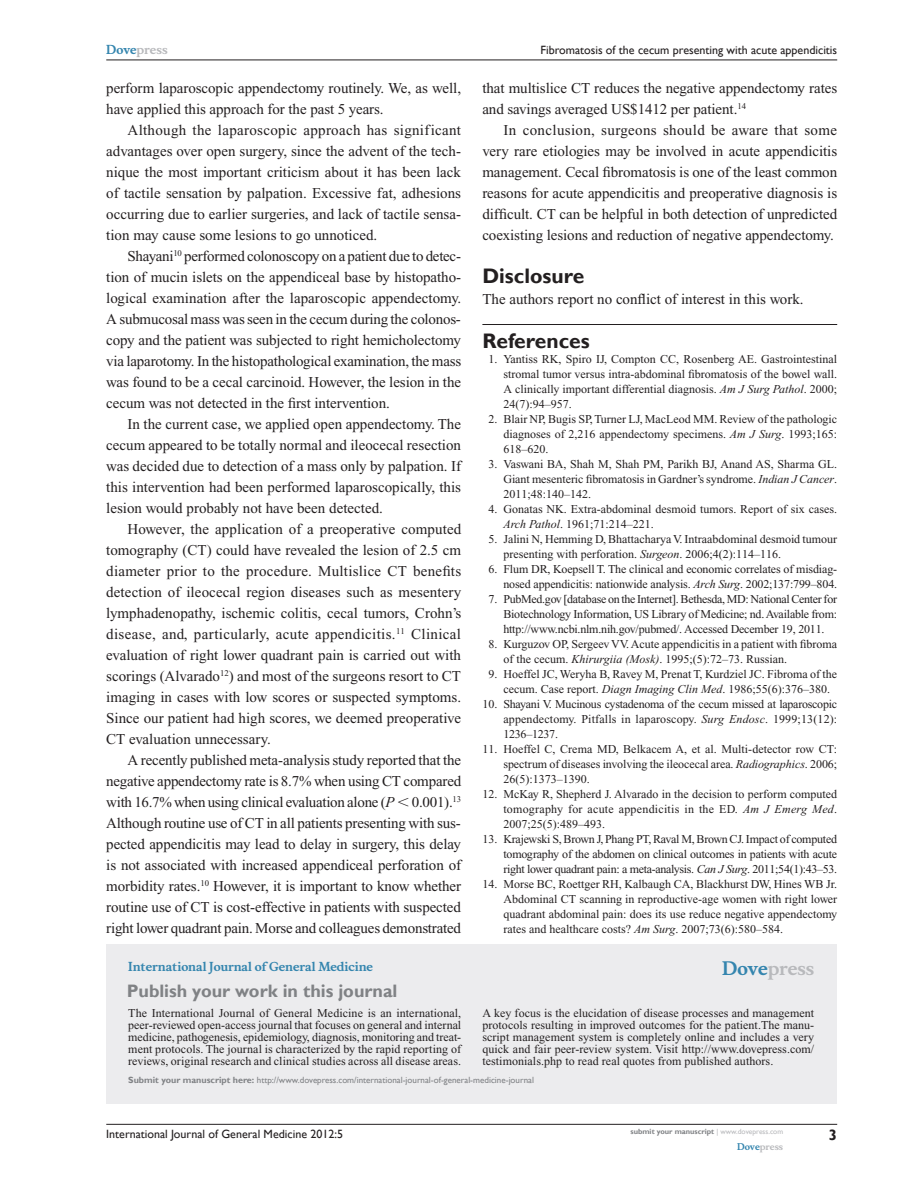
<style>
.page{position:relative;width:918px;height:1188px;background:#fff}
.page>*{position:absolute;margin:0;border:0;box-sizing:border-box;transform-origin:0 0}
.t1{font:700 21px "Gill Sans";color:#231f20}
.t2{font:700 18px "Gill Sans";color:#808285}
.t3{font:700 18px "Musee";color:#b8b9bc}
.t4{font:15px/21px "Times New Roman";letter-spacing:-.005em;color:#231f20;text-align:justify}
.t5{font:700 15px "Gill Sans";color:#231f20}
.t6{font:12px/15px "Times New Roman";color:#231f20;text-align:justify}
.t7{font:12px "Gill Sans";color:#231f20}
.t8{font:700 12px "Musee";color:#3485ae}
.t9{font:700 12px "Musee";color:#b8b9bc}
.t10{font:9px "Gill Sans";color:#808285}
.t11{font:700 9px "Musee";color:#b8b9bc}
.t12{font:700 7.5px "Gill Sans";color:#808285}
.s1{color:#3485ae}
.s2{font-style:italic}
.s3{font-family:"Mathematical Pi One"}
.s4{font-weight:700}
.s5{font-weight:400;color:#b8b9bc}
</style>
<div class="page">
<div style="left:106px;top:944px;width:731px;height:159px;background:#ececee"></div>
<hr style="left:482px;top:324px;width:355px;height:1px;background:#231f20">
<hr style="left:106px;top:1124px;width:731px;height:1px;background:#231f20">
<hr style="left:106px;top:60px;width:731px;height:1px;background:#231f20">
<p class="t9" style="left:106px;top:43px;width:63px"><span class="s1">Dove</span>press</p>
<p class="t7" style="left:540px;top:43px;width:298px">Fibromatosis of the cecum presenting with acute appendicitis</p>
<p class="t4" style="left:106px;top:77px;width:356px">perform laparoscopic appendectomy routinely. We, as well, have applied this approach for the past 5 years.</p>
<p class="t4" style="left:106px;top:119px;width:356px;text-indent:21px">Although the laparoscopic approach has significant advantages over open surgery, since the advent of the tech&shy;nique the most important criticism about it has been lack of tactile sensation by palpation. Excessive fat, adhesions occurring due to earlier surgeries, and lack of tactile sensa&shy;tion may cause some lesions to go unnoticed.</p>
<p class="t4" style="left:106px;top:245px;width:357px;text-indent:21px">Shayani<sup>10</sup> performed colonoscopy on a patient due to detec&shy;tion of mucin islets on the appendiceal base by histopatho&shy;logical examination after the laparoscopic appendectomy.<br>A submucosal mass was seen in the cecum during the colonos&shy;copy and the patient was subjected to right hemicholectomy via laparotomy. In the histopathological examination, the mass was found to be a cecal carcinoid. However, the lesion in the cecum was not detected in the first intervention.</p>
<p class="t4" style="left:106px;top:413px;width:356px;text-indent:21px">In the current case, we applied open appendectomy. The cecum appeared to be totally normal and ileocecal resection was decided due to detection of a mass only by palpation. If this intervention had been performed laparoscopically, this lesion would probably not have been detected.</p>
<p class="t4" style="left:106px;top:518px;width:357px;text-indent:21px">However, the application of a preoperative computed tomography (CT) could have revealed the lesion of 2.5 cm diameter prior to the procedure. Multislice CT benefits detection of ileocecal region diseases such as mesentery lymphadenopathy, ischemic colitis, cecal tumors, Crohn’s disease, and, particularly, acute appendicitis.<sup>11</sup> Clinical evaluation of right lower quadrant pain is carried out with scorings (Alvarado<sup>12</sup>) and most of the surgeons resort to CT imaging in cases with low scores or suspected symptoms.<br>Since our patient had high scores, we deemed preoperative CT evaluation unnecessary.</p>
<p class="t4" style="left:106px;top:749px;width:357px;text-indent:21px">A recently published meta-analysis study reported that the negative appendectomy rate is 8.7% when using CT compared with 16.7% when using clinical evaluation alone (<span class="s2">P</span> <span class="s3">,</span> 0.001).<sup>13<br></sup>Although routine use of CT in all patients presenting with sus&shy;pected appendicitis may lead to delay in surgery, this delay is not associated with increased appendiceal perforation of morbidity rates.<sup>10</sup> However, it is important to know whether routine use of CT is cost-effective in patients with suspected right lower quadrant pain. Morse and colleagues demonstrated</p>
<p class="t4" style="left:482px;top:77px;width:356px">that multislice CT reduces the negative appendectomy rates and savings averaged US$1412 per patient.<sup>14</sup></p>
<p class="t4" style="left:482px;top:119px;width:356px;text-indent:21px">In conclusion, surgeons should be aware that some very rare etiologies may be involved in acute appendicitis management. Cecal fibromatosis is one of the least common reasons for acute appendicitis and preoperative diagnosis is difficult. CT can be helpful in both detection of unpredicted coexisting lesions and reduction of negative appendectomy.</p>
<h1 class="t1" style="left:482px;top:263px;width:103px">Disclosure</h1>
<p class="t4" style="left:482px;top:289px;width:323px">The authors report no conflict of interest in this work.</p>
<h1 class="t1" style="left:482px;top:328px;width:109px">References</h1>
<p class="t6" style="left:503px;top:351px;width:335px;text-indent:-15px">1. Yantiss RK, Spiro IJ, Compton CC, Rosenberg AE. Gastrointestinal stromal tumor versus intra-abdominal fibromatosis of the bowel wall.<br>A clinically important differential diagnosis. <span class="s2">Am J Surg Pathol</span>. 2000; 24(7):94–957.</p>
<p class="t6" style="left:503px;top:411px;width:335px;text-indent:-15px">2. Blair NP, Bugis SP, Turner LJ, MacLeod MM. Review of the pathologic diagnoses of 2,216 appendectomy specimens. <span class="s2">Am J Surg</span>. 1993;165:<br>618–620.</p>
<p class="t6" style="left:503px;top:456px;width:335px;text-indent:-15px">3. Vaswani BA, Shah M, Shah PM, Parikh BJ, Anand AS, Sharma GL.<br>Giant mesenteric fibromatosis in Gardner’s syndrome. <span class="s2">Indian J Cancer</span>.<br>2011;48:140–142.</p>
<p class="t6" style="left:503px;top:501px;width:335px;text-indent:-15px">4. Gonatas NK. Extra-abdominal desmoid tumors. Report of six cases.<br><span class="s2">Arch Pathol</span>. 1961;71:214–221.</p>
<p class="t6" style="left:503px;top:531px;width:335px;text-indent:-15px">5. Jalini N, Hemming D, Bhattacharya V. Intraabdominal desmoid tumour presenting with perforation. <span class="s2">Surgeon</span>. 2006;4(2):114–116.</p>
<p class="t6" style="left:488px;top:561px;width:350px;text-align:right">6. Flum DR, Koepsell T. The clinical and economic correlates of misdiag&shy;nosed appendicitis: nationwide analysis. <span class="s2">Arch Surg</span>. 2002;137:799–804.</p>
<p class="t6" style="left:503px;top:591px;width:335px;text-indent:-15px">7. PubMed.gov [database on the Internet]. Bethesda, MD: National Center for Biotechnology Information, US Library of Medicine; nd. Available from: http://www.ncbi.nlm.nih.gov/pubmed/. Accessed December 19, 2011.</p>
<p class="t6" style="left:503px;top:636px;width:335px;text-indent:-15px">8. Kurguzov OP, Sergeev VV. Acute appendicitis in a patient with fibroma of the cecum. <span class="s2">Khirurgiia (Mosk)</span>. 1995;(5):72–73. Russian.</p>
<p class="t6" style="left:503px;top:666px;width:335px;text-indent:-15px">9. Hoeffel JC, Weryha B, Ravey M, Prenat T, Kurdziel JC. Fibroma of the cecum. Case report. <span class="s2">Diagn Imaging Clin Med</span>. 1986;55(6):376–380.</p>
<p class="t6" style="left:503px;top:696px;width:335px;text-indent:-21px">10. Shayani V. Mucinous cystadenoma of the cecum missed at laparoscopic appendectomy. Pitfalls in laparoscopy. <span class="s2">Surg Endosc</span>. 1999;13(12):<br>1236–1237.</p>
<p class="t6" style="left:503px;top:741px;width:335px;text-indent:-21px">11. Hoeffel C, Crema MD, Belkacem A, et al. Multi-detector row CT: spectrum of diseases involving the ileocecal area. <span class="s2">Radiographics</span>. 2006; 26(5):1373–1390.</p>
<p class="t6" style="left:503px;top:786px;width:335px;text-indent:-21px">12. McKay R, Shepherd J. Alvarado in the decision to perform computed tomography for acute appendicitis in the ED. <span class="s2">Am J Emerg Med</span>.<br>2007;25(5):489–493.</p>
<p class="t6" style="left:503px;top:831px;width:335px;text-indent:-21px">13. Krajewski S, Brown J, Phang PT, Raval M, Brown CJ. Impact of computed tomography of the abdomen on clinical outcomes in patients with acute right lower quadrant pain: a meta-analysis. <span class="s2">Can J Surg</span>. 2011;54(1):43–53.</p>
<p class="t6" style="left:503px;top:876px;width:335px;text-indent:-21px">14. Morse BC, Roettger RH, Kalbaugh CA, Blackhurst DW, Hines WB Jr.<br>Abdominal CT scanning in reproductive-age women with right lower quadrant abdominal pain: does its use reduce negative appendectomy rates and healthcare costs? <span class="s2">Am Surg</span>. 2007;73(6):580–584.</p>
<p class="t8" style="left:128px;top:959px;width:246px">International Journal of General Medicine</p>
<h2 class="t2" style="left:127px;top:980px;width:272px">Publish your work in this journal</h2>
<h2 class="t3" style="left:722px;top:958px;width:94px"><span class="s1">Dove</span>press</h2>
<p class="t6" style="left:128px;top:1007px;width:335px;line-height:12px">The International Journal of General Medicine is an international, peer-reviewed open-access journal that focuses on general and internal medicine, pathogenesis, epidemiology, diagnosis, monitoring and treat&shy;ment protocols. The journal is characterized by the rapid reporting of reviews, original research and clinical studies across all disease areas.</p>
<p class="t6" style="left:482px;top:1007px;width:333px;line-height:12px">A key focus is the elucidation of disease processes and management protocols resulting in improved outcomes for the patient.The manu&shy;script management system is completely online and includes a very quick and fair peer-review system. Visit http://www.dovepress.com/ testimonials.php to read real quotes from published authors.</p>
<p class="t10" style="left:128px;top:1075px;width:407px"><span class="s4">Submit your manuscript here:</span> http://www.dovepress.com/international-journal-of-general-medicine-journal</p>
<p class="t7" style="left:106px;top:1127px;width:238px">International Journal of General Medicine 2012:5</p>
<p class="t12" style="left:631px;top:1127px;width:154px">submit your manuscript <span class="s5">| www.dovepress.com</span></p>
<p class="t11" style="left:737px;top:1141px;width:48px"><span class="s1">Dove</span>press</p>
<p class="t5" style="left:829px;top:1126px;width:10px">3</p>
</div>
